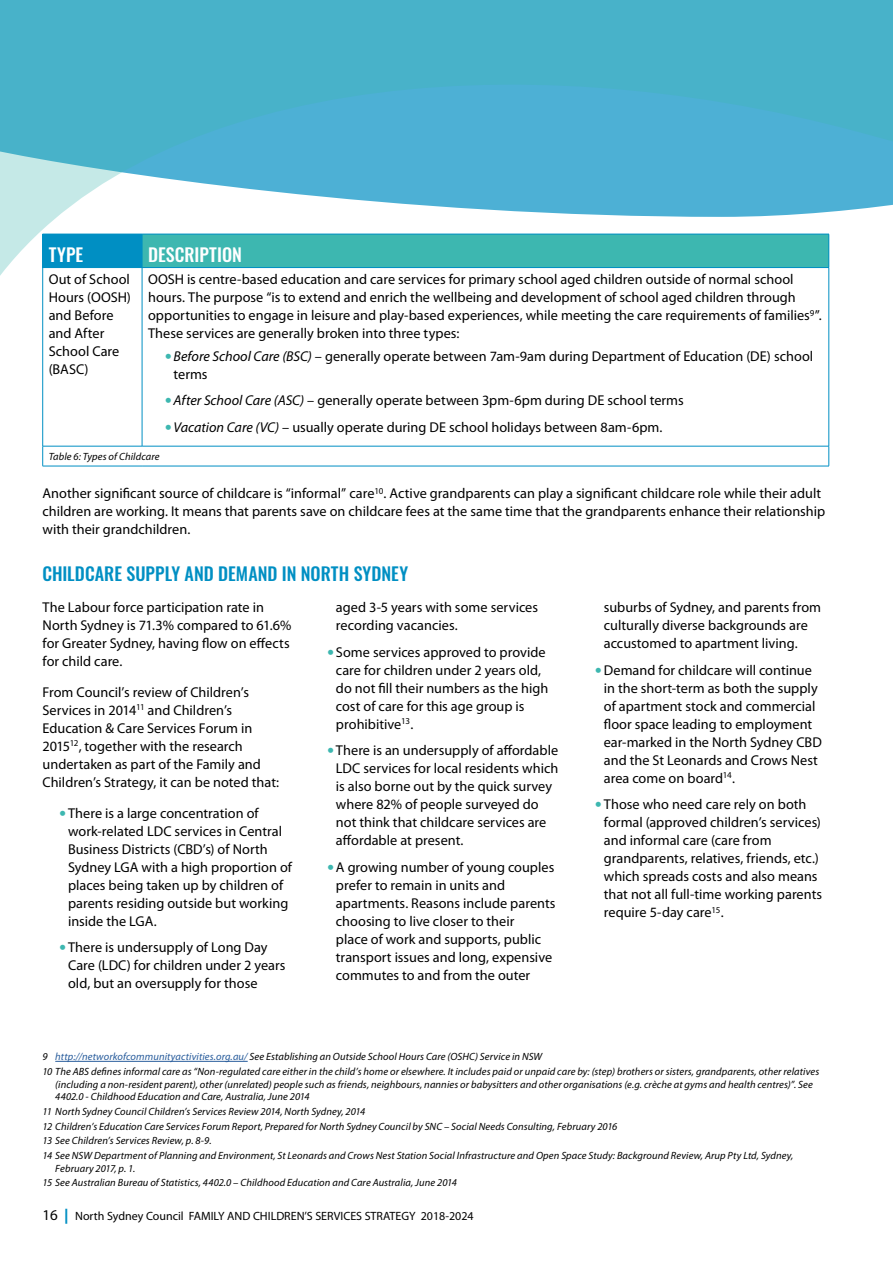
<style>
.page{position:relative;width:893px;height:1263px;background:#fff}
.page>*{position:absolute;margin:0;border:0;box-sizing:border-box;transform-origin:0 0}
.t1{font:500 18px "Oswald";color:#008fc3}
.t2{font:500 18px "Oswald";letter-spacing:.005em;color:#fff}
.t3{font:14.25px/18px "Myriad Pro";color:#000}
.t4{font:12px "Myriad Pro";color:#000}
.t5{font:italic 10.5px/14.7px "Myriad Pro";letter-spacing:.01em;color:#000}
.s1{font-weight:900;font-size:18px;color:#3db7b0}
.s2{font-style:italic}
.s3{color:#275b9b}
.s4{font-size:15px}
.s5{font-weight:900;font-size:15px;color:#008fc3}
</style>
<div class="page">
<svg style="left:0;top:0;width:893px;height:293px"></svg>
<div style="left:43px;top:234px;width:99px;height:34px;background:#008fc3"></div>
<div style="left:142px;top:234px;width:687px;height:34px;background:#3db7b0"></div>
<hr style="left:42px;top:234px;width:1px;height:33px;background:#008fc3">
<hr style="left:142px;top:234px;width:687px;height:1px;background:#008fc3">
<hr style="left:142px;top:234px;width:1px;height:33px;background:#008fc3">
<hr style="left:828px;top:234px;width:1px;height:33px;background:#008fc3">
<hr style="left:142px;top:267px;width:687px;height:1px;background:#008fc3">
<hr style="left:42px;top:268px;width:1px;height:178px;background:#008fc3">
<hr style="left:142px;top:268px;width:1px;height:178px;background:#008fc3">
<hr style="left:828px;top:268px;width:1px;height:178px;background:#008fc3">
<hr style="left:43px;top:446px;width:99px;height:1px;background:#008fc3">
<svg style="left:42px;top:446px;width:1px;height:20px"></svg>
<hr style="left:142px;top:446px;width:687px;height:1px;background:#008fc3">
<svg style="left:828px;top:446px;width:1px;height:20px"></svg>
<hr style="left:43px;top:466px;width:99px;height:1px;background:#008fc3">
<hr style="left:142px;top:466px;width:687px;height:1px;background:#008fc3">
<hr style="left:55px;top:1061px;width:193px;height:1px;background:#275b9b">
<p class="t2" style="left:49px;top:245px;width:36px">TYPE</p>
<p class="t2" style="left:148px;top:245px;width:95px">DESCRIPTION</p>
<p class="t3" style="left:49px;top:271px;width:84px">Out of School<br>Hours (OOSH) and Before and After<br>School Care (BASC)</p>
<p class="t3" style="left:148px;top:271px;width:675px">OOSH is centre-based education and care services for primary school aged children outside of normal school hours. The purpose “is to extend and enrich the wellbeing and development of school aged children through opportunities to engage in leisure and play-based experiences, while meeting the care requirements of families<sup>9</sup>”.<br>These services are generally broken into three types:</p>
<p class="t3" style="left:174px;top:347px;width:641px;text-indent:-9px"><span class="s1">•</span> <span class="s2">Before School Care (BSC)</span> – generally operate between 7am-9am during Department of Education (DE) school terms</p>
<p class="t3" style="left:165px;top:391px;width:520px"><span class="s1">•</span><span class="s2">After School Care (ASC)</span> – generally operate between 3pm-6pm during DE school terms</p>
<p class="t3" style="left:165px;top:418px;width:499px"><span class="s1">•</span> <span class="s2">Vacation Care (VC)</span> – usually operate during DE school holidays between 8am-6pm.</p>
<p class="t5" style="left:49px;top:449px;width:112px">Table 6: Types of Childcare</p>
<p class="t3" style="left:43px;top:485px;width:784px">Another significant source of childcare is “informal” care<sup>10</sup>. Active grandparents can play a significant childcare role while their adult children are working. It means that parents save on childcare fees at the same time that the grandparents enhance their relationship with their grandchildren.</p>
<p class="t1" style="left:43px;top:565px;width:367px">CHILDCARE SUPPLY AND DEMAND IN NORTH SYDNEY</p>
<p class="t3" style="left:43px;top:599px;width:250px">The Labour force participation rate in North Sydney is 71.3% compared to 61.6% for Greater Sydney, having flow on effects for child care.</p>
<p class="t3" style="left:43px;top:683px;width:238px">From Council’s review of Children’s Services in 2014<sup>11</sup> and Children’s Education &amp; Care Services Forum in 2015<sup>12</sup>, together with the research undertaken as part of the Family and Children’s Strategy, it can be noted that:</p>
<p class="t3" style="left:68px;top:804px;width:225px;text-indent:-9px"><span class="s1">•</span> There is a large concentration of work-related LDC services in Central Business Districts (CBD’s) of North Sydney LGA with a high proportion of places being taken up by children of parents residing outside but working inside the LGA.</p>
<p class="t3" style="left:68px;top:939px;width:219px;text-indent:-9px"><span class="s1">•</span> There is undersupply of Long Day<br>Care (LDC) for children under 2 years old, but an oversupply for those</p>
<p class="t3" style="left:604px;top:599px;width:219px">suburbs of Sydney, and parents from culturally diverse backgrounds are accustomed to apartment living.</p>
<p class="t3" style="left:604px;top:661px;width:219px;text-indent:-9px"><span class="s1">•</span>Demand for childcare will continue in the short-term as both the supply of apartment stock and commercial floor space leading to employment ear-marked in the North Sydney CBD and the St Leonards and Crows Nest area come on board<sup>14</sup>.</p>
<p class="t3" style="left:604px;top:796px;width:220px;text-indent:-9px"><span class="s1">•</span> Those who need care rely on both formal (approved children’s services) and informal care (care from grandparents, relatives, friends, etc.) which spreads costs and also means that not all full-time working parents require 5-day care<sup>15</sup>.</p>
<p class="t3" style="left:336px;top:599px;width:204px">aged 3-5 years with some services recording vacancies.</p>
<p class="t3" style="left:336px;top:643px;width:214px;text-indent:-9px"><span class="s1">•</span> Some services approved to provide care for children under 2 years old, do not fill their numbers as the high cost of care for this age group is prohibitive<sup>13</sup>.</p>
<p class="t3" style="left:336px;top:742px;width:224px;text-indent:-9px"><span class="s1">•</span> There is an undersupply of affordable LDC services for local residents which is also borne out by the quick survey where 82% of people surveyed do not think that childcare services are affordable at present.</p>
<p class="t3" style="left:336px;top:858px;width:221px;text-indent:-9px"><span class="s1">•</span>A growing number of young couples prefer to remain in units and apartments. Reasons include parents choosing to live closer to their<br>place of work and supports, public transport issues and long, expensive commutes to and from the outer</p>
<p class="t5" style="left:43px;top:1050px;width:778px">9 <span class="s3">http://networkofcommunityactivities.org.au/</span> See Establishing an Outside School Hours Care (OSHC) Service in NSW<br>10 The ABS defines informal care as “Non-regulated care either in the child’s home or elsewhere. It includes paid or unpaid care by: (step) brothers or sisters, grandparents, other relatives</p>
<p class="t5" style="left:55px;top:1078px;width:759px;line-height:12.6px">(including a non-resident parent), other (unrelated) people such as friends, neighbours, nannies or babysitters and other organisations (e.g. crèche at gyms and health centres)”. See<br>4402.0 - Childhood Education and Care, Australia, June 2014</p>
<p class="t5" style="left:43px;top:1104px;width:752px">11 North Sydney Council Children’s Services Review 2014, North Sydney, 2014<br>12 Children’s Education Care Services Forum Report, Prepared for North Sydney Council by SNC – Social Needs Consulting, February 2016<br>13 See Children’s Services Review, p. 8-9.<br>14 See NSW Department of Planning and Environment, St Leonards and Crows Nest Station Social Infrastructure and Open Space Study: Background Review, Arup Pty Ltd, Sydney,</p>
<p class="t5" style="left:43px;top:1161px;width:416px;text-indent:13px">February 2017, p. 1.<br>15 See Australian Bureau of Statistics, 4402.0 – Childhood Education and Care Australia, June 2014</p>
<p class="t4" style="left:43px;top:1210px;width:433px"><span class="s4">16</span> <span class="s5">|</span> North Sydney Council FAMILY AND CHILDREN’S SERVICES STRATEGY 2018-2024</p>
</div>
